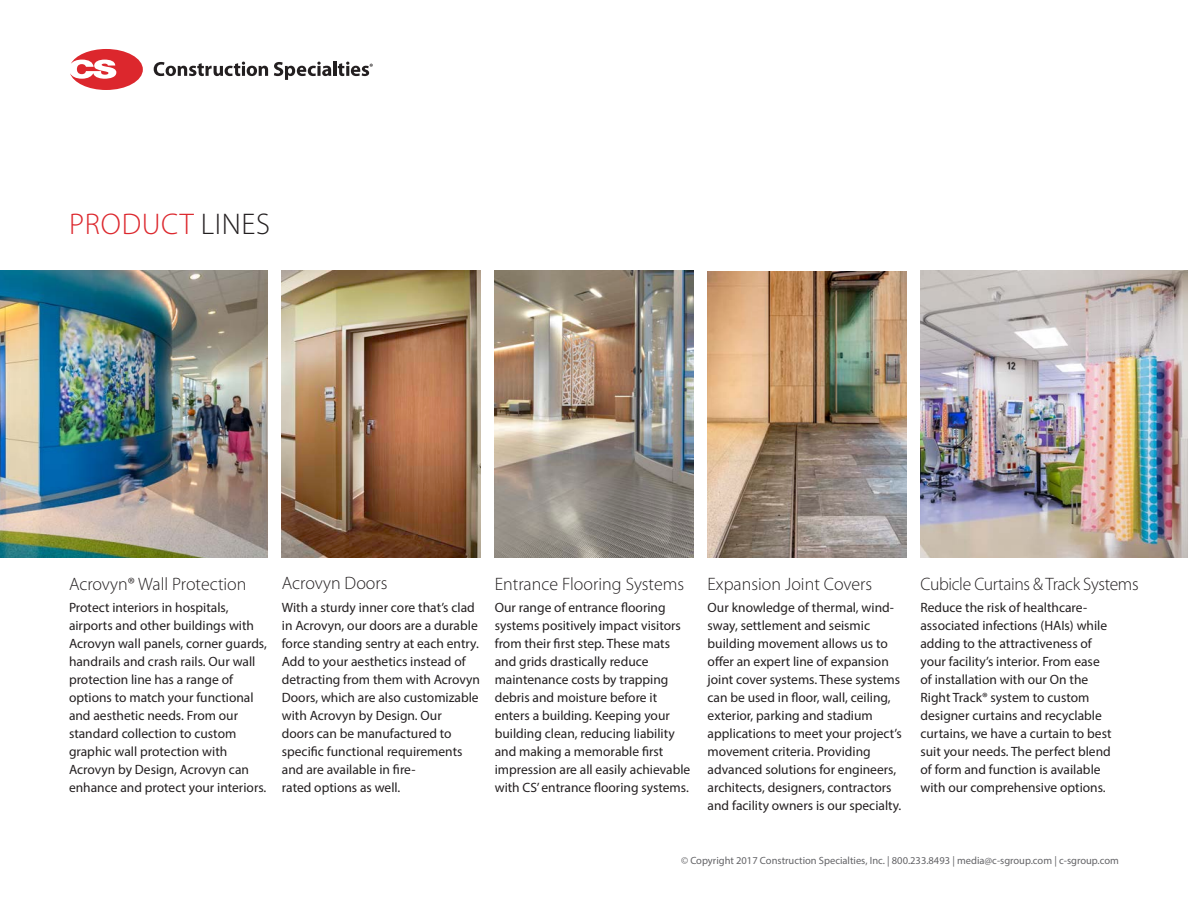
<style>
.page{position:relative;width:1188px;height:918px;background:#fff}
.page>*{position:absolute;margin:0;border:0;box-sizing:border-box;transform-origin:0 0}
.t1{font:300 30px "Myriad Pro";letter-spacing:.02em;color:#dc272d}
.Subhead{font:300 18px "Myriad Pro";color:#231f20}
.Subhead-2{font:300 18px "Myriad Pro";letter-spacing:-.02em;color:#231f20}
.Body_Copy_left_align{font:13.5px/18px "Myriad Pro";color:#231f20}
.t2{font:10.5px "Myriad Pro";color:#636366}
.s1{color:#231f20}
</style>
<div class="page">
<img style="left:282px;top:270px;width:198px;height:288px">
<img style="left:495px;top:270px;width:198px;height:288px">
<img style="left:708px;top:271px;width:198px;height:287px">
<img style="left:920px;top:270px;width:268px;height:288px">
<img style="left:0;top:270px;width:268px;height:288px">
<svg style="left:70px;top:49px;width:73px;height:41px"></svg>
<svg style="left:154px;top:62px;width:114px;height:14px"></svg>
<svg style="left:274px;top:62px;width:57px;height:18px"></svg>
<hr style="left:333px;top:61px;width:3px;height:15px;background:#231f20">
<svg style="left:338px;top:62px;width:35px;height:14px"></svg>
<h1 class="t1" style="left:69px;top:206px;width:202px">PRODUCT <span class="s1">LINES</span></h1>
<p class="Subhead" style="left:69px;top:573px;width:179px">Acrovyn® Wall Protection</p>
<p class="Body_Copy_left_align" style="left:69px;top:598px;width:199px">Protect interiors in hospitals, airports and other buildings with<br>Acrovyn wall panels, corner guards, handrails and crash rails. Our wall protection line has a range of options to match your functional and aesthetic needs. From our standard collection to custom graphic wall protection with<br>Acrovyn by Design, Acrovyn can enhance and protect your interiors.</p>
<p class="Subhead" style="left:282px;top:572px;width:107px">Acrovyn Doors</p>
<p class="Body_Copy_left_align" style="left:282px;top:598px;width:200px">With a sturdy inner core that’s clad in Acrovyn, our doors are a durable force standing sentry at each entry.<br>Add to your aesthetics instead of detracting from them with Acrovyn<br>Doors, which are also customizable with Acrovyn by Design. Our<br>doors can be manufactured to specific functional requirements and are available in fire-<br>rated options as well.</p>
<p class="Subhead" style="left:495px;top:573px;width:191px">Entrance Flooring Systems</p>
<p class="Body_Copy_left_align" style="left:495px;top:598px;width:197px">Our range of entrance flooring systems positively impact visitors from their first step. These mats and grids drastically reduce maintenance costs by trapping debris and moisture before it enters a building. Keeping your building clean, reducing liability and making a memorable first impression are all easily achievable with CS’ entrance flooring systems.</p>
<p class="Subhead-2" style="left:920px;top:573px;width:220px">Cubicle Curtains &amp; Track Systems</p>
<p class="Subhead" style="left:708px;top:573px;width:166px">Expansion Joint Covers</p>
<p class="Body_Copy_left_align" style="left:708px;top:598px;width:196px">Our knowledge of thermal, wind&shy;sway, settlement and seismic building movement allows us to offer an expert line of expansion joint cover systems. These systems can be used in floor, wall, ceiling, exterior, parking and stadium applications to meet your project’s movement criteria. Providing advanced solutions for engineers, architects, designers, contractors and facility owners is our specialty.</p>
<p class="Body_Copy_left_align" style="left:920px;top:598px;width:193px">Reduce the risk of healthcare&shy;associated infections (HAIs) while adding to the attractiveness of your facility’s interior. From ease of installation with our On the Right Track® system to custom designer curtains and recyclable curtains, we have a curtain to best suit your needs. The perfect blend of form and function is available with our comprehensive options.</p>
<p class="t2" style="left:681px;top:854px;width:440px">© Copyright 2017 Construction Specialties, Inc. | 800.233.8493 | media@c-sgroup.com | c-sgroup.com</p>
</div>
